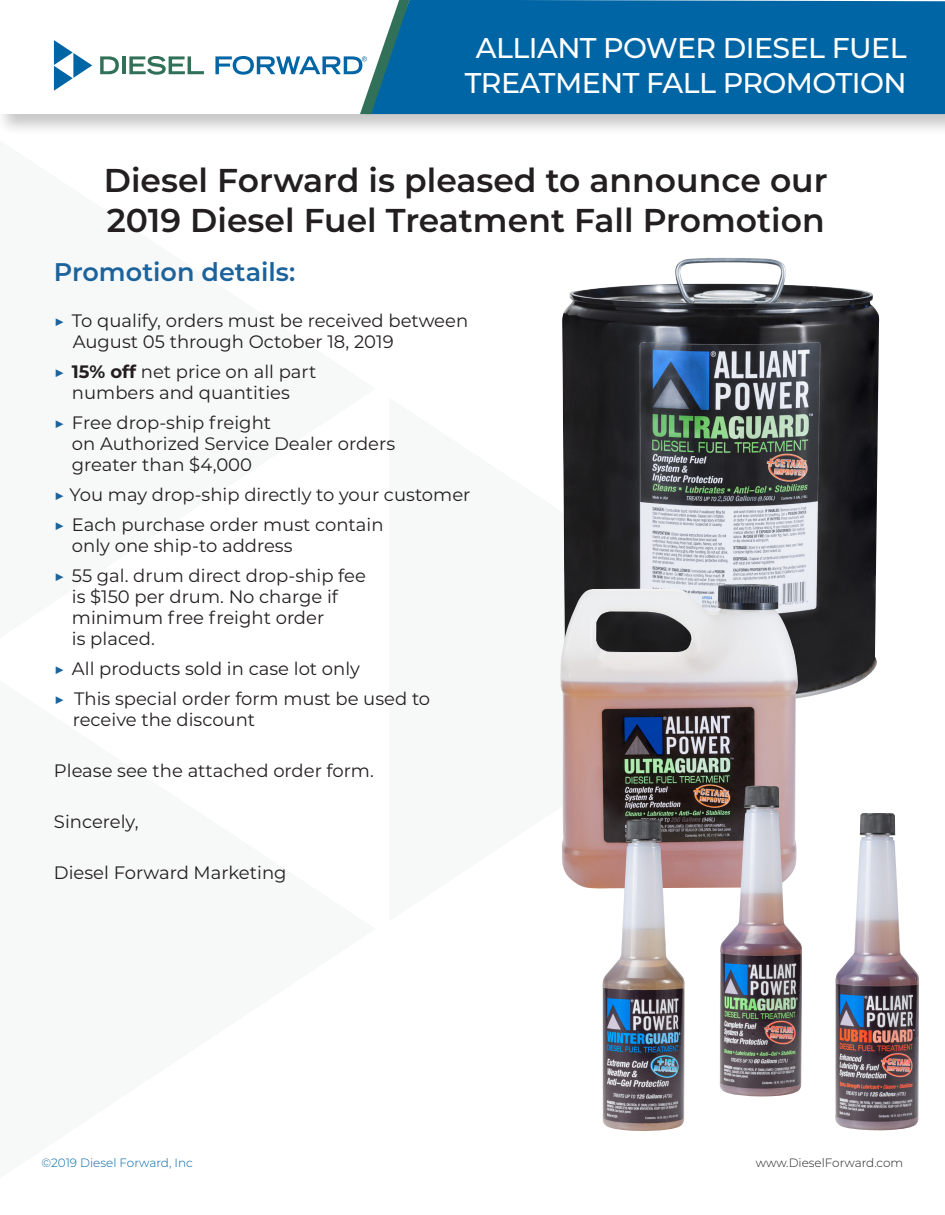
<style>
.page{position:relative;width:945px;height:1215px;background:#fff}
.page>*{position:absolute;margin:0;border:0;box-sizing:border-box;transform-origin:0 0}
.t1{font:600 33px/39.6px "Montserrat";color:#231f20}
.t2{font:500 28.5px/34.2px "Montserrat";letter-spacing:-.02em;color:#fff;text-align:center}
.t3{font:600 25.5px "Montserrat";color:#1c639c}
.t4{font:18px/30px "Montserrat";color:#231f20}
.t5{font:300 12px "Montserrat";color:#0065a4}
.t6{font:300 12px "Montserrat";color:#231f20}
.s1{color:#1c639c}
.s2{font-weight:700}
</style>
<div class="page">
<div style="left:0;top:11px;width:945px;height:126px;background:#231f20;opacity:.25"></div>
<div style="left:0;top:13px;width:944px;height:101px;background:#fff"></div>
<svg style="left:100px;top:56px;width:19px;height:18px"></svg>
<hr style="left:122px;top:56px;width:3px;height:18px;background:#327159">
<svg style="left:129px;top:56px;width:75px;height:19px"></svg>
<svg style="left:54px;top:40px;width:38px;height:51px"></svg>
<div style="left:410px;top:0;width:535px;height:114px;background:#0065a4"></div>
<svg style="left:215px;top:0;width:195px;height:114px"></svg>
<img style="left:562px;top:258px;width:317px;height:441px">
<img style="left:560px;top:584px;width:238px;height:305px">
<img style="left:602px;top:819px;width:83px;height:312px">
<img style="left:720px;top:786px;width:82px;height:311px">
<img style="left:835px;top:813px;width:84px;height:317px">
<p class="t2" style="left:465px;top:30px;width:443px">ALLIANT POWER DIESEL FUEL<br>TREATMENT FALL PROMOTION</p>
<p class="t1" style="left:104px;top:159px;width:725px">Diesel Forward is pleased to announce our<br>2019 Diesel Fuel Treatment Fall Promotion</p>
<p class="t3" style="left:54px;top:253px;width:243px">Promotion details:</p>
<p class="t4" style="left:73px;top:310px;width:397px;line-height:21px;text-indent:-19px"><span class="s1">▶</span> To qualify, orders must be received between<br>August 05 through October 18, 2019</p>
<p class="t4" style="left:54px;top:356px;width:264px"><span class="s1">▶</span> <span class="s2">15% off</span> net price on all part</p>
<p class="t4" style="left:72px;top:377px;width:219px">numbers and quantities</p>
<p class="t4" style="left:54px;top:407px;width:219px"><span class="s1">▶</span> Free drop-ship freight</p>
<p class="t4" style="left:72px;top:428px;width:325px">on Authorized Service Dealer orders</p>
<p class="t4" style="left:54px;top:449px;width:418px;text-indent:18px">greater than $4,000<br><span class="s1">▶</span> You may drop-ship directly to your customer</p>
<p class="t4" style="left:54px;top:509px;width:331px"><span class="s1">▶</span> Each purchase order must contain</p>
<p class="t4" style="left:72px;top:530px;width:222px">only one ship-to address</p>
<p class="t4" style="left:54px;top:560px;width:314px"><span class="s1">▶</span> 55 gal. drum direct drop-ship fee</p>
<p class="t4" style="left:72px;top:581px;width:268px">is $150 per drum. No charge if</p>
<p class="t4" style="left:72px;top:602px;width:254px">minimum free freight order</p>
<p class="t4" style="left:72px;top:623px;width:84px">is placed.</p>
<p class="t4" style="left:54px;top:653px;width:378px"><span class="s1">▶</span> All products sold in case lot only<br><span class="s1">▶</span> This special order form must be used to</p>
<p class="t4" style="left:73px;top:704px;width:184px">receive the discount</p>
<p class="t4" style="left:54px;top:755px;width:321px">Please see the attached order form.</p>
<p class="t4" style="left:54px;top:806px;width:86px">Sincerely,</p>
<p class="t4" style="left:54px;top:857px;width:234px">Diesel Forward Marketing</p>
<p class="t5" style="left:41px;top:1155px;width:153px">©2019 Diesel Forward, Inc</p>
<p class="t6" style="left:756px;top:1155px;width:149px">www.DieselForward.com</p>
</div>
